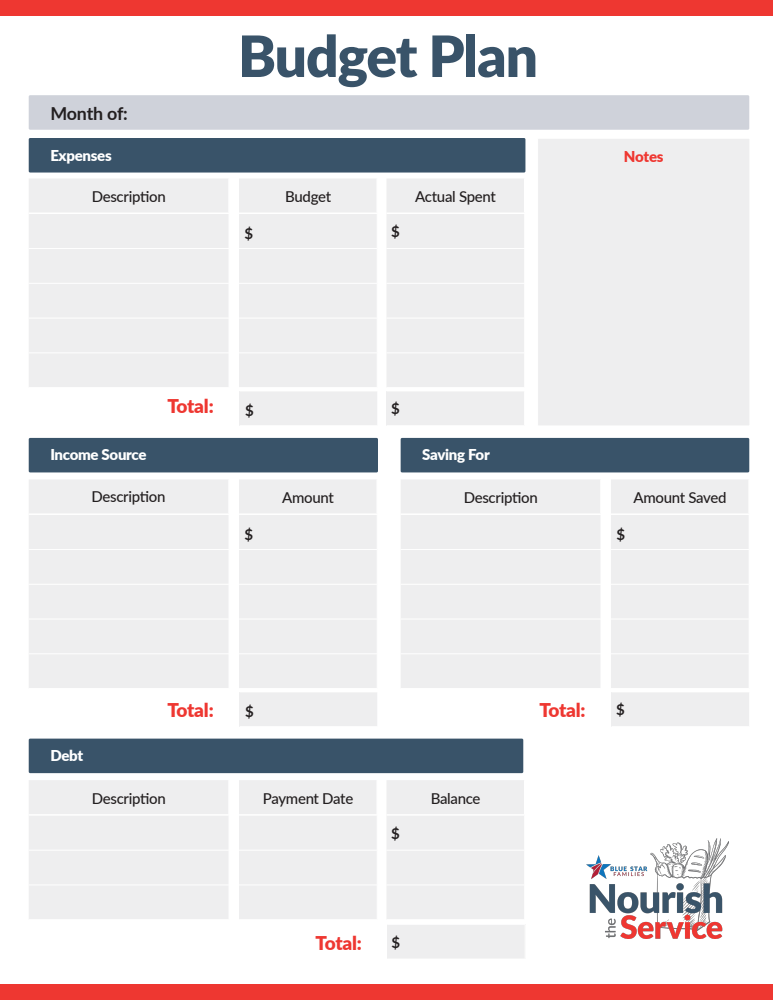
<style>
.page{position:relative;width:773px;height:1000px;background:#fff}
.page>*{position:absolute;margin:0;border:0;box-sizing:border-box;transform-origin:0 0}
.t1{font:900 57px "Lato";letter-spacing:-.02em;color:#395369}
.t2{font:900 19px "Lato";letter-spacing:-.015em;color:#ee3731}
.t3{font:700 17.85px "Lato";letter-spacing:-.015em;color:#231f20}
.t4{font:500 15px "Lato";letter-spacing:-.02em;color:#231f20}
.t5{font:900 15px "Lato";letter-spacing:-.02em;color:#fff}
.t6{font:700 15px "Lato";color:#231f20}
.t7{font:900 15px "Lato";letter-spacing:-.02em;color:#ee3731}
</style>
<div class="page">
<div style="left:29px;top:438px;width:349px;height:34px;background:#395369"></div>
<div style="left:29px;top:739px;width:494px;height:34px;background:#395369"></div>
<div style="left:400px;top:438px;width:349px;height:34px;background:#395369"></div>
<div style="left:29px;top:138px;width:496px;height:35px;background:#395369"></div>
<div style="left:29px;top:95px;width:720px;height:35px;background:#cfd2da"></div>
<div style="left:0;top:0;width:772px;height:16px;background:#ee3731"></div>
<div style="left:0;top:984px;width:772px;height:16px;background:#ee3731"></div>
<div style="left:29px;top:179px;width:199px;height:208px;background:#eeeeef"></div>
<hr style="left:29px;top:248px;width:200px;height:1px;background:#fff">
<hr style="left:29px;top:283px;width:200px;height:1px;background:#fff">
<hr style="left:29px;top:318px;width:200px;height:1px;background:#fff">
<hr style="left:29px;top:353px;width:200px;height:1px;background:#fff">
<hr style="left:29px;top:213px;width:201px;height:1px;background:#fff">
<div style="left:29px;top:480px;width:199px;height:208px;background:#eeeeef"></div>
<hr style="left:29px;top:549px;width:200px;height:1px;background:#fff">
<hr style="left:29px;top:584px;width:200px;height:1px;background:#fff">
<hr style="left:29px;top:619px;width:200px;height:1px;background:#fff">
<hr style="left:29px;top:654px;width:200px;height:1px;background:#fff">
<hr style="left:29px;top:513px;width:201px;height:2px;background:#fff">
<div style="left:29px;top:780px;width:199px;height:139px;background:#eeeeef"></div>
<hr style="left:29px;top:850px;width:200px;height:1px;background:#fff">
<hr style="left:29px;top:885px;width:200px;height:1px;background:#fff">
<hr style="left:29px;top:814px;width:201px;height:2px;background:#fff">
<div style="left:401px;top:480px;width:199px;height:208px;background:#eeeeef"></div>
<hr style="left:400px;top:549px;width:201px;height:1px;background:#fff">
<hr style="left:400px;top:584px;width:201px;height:1px;background:#fff">
<hr style="left:400px;top:619px;width:201px;height:1px;background:#fff">
<hr style="left:400px;top:654px;width:201px;height:1px;background:#fff">
<hr style="left:400px;top:513px;width:201px;height:2px;background:#fff">
<div style="left:239px;top:179px;width:138px;height:208px;background:#eeeeef"></div>
<hr style="left:239px;top:248px;width:138px;height:1px;background:#fff">
<hr style="left:239px;top:283px;width:138px;height:1px;background:#fff">
<hr style="left:239px;top:318px;width:138px;height:1px;background:#fff">
<hr style="left:239px;top:353px;width:138px;height:1px;background:#fff">
<hr style="left:376px;top:179px;width:2px;height:34px;background:#fff">
<hr style="left:239px;top:213px;width:139px;height:1px;background:#fff">
<div style="left:239px;top:480px;width:138px;height:208px;background:#eeeeef"></div>
<hr style="left:239px;top:549px;width:138px;height:1px;background:#fff">
<hr style="left:239px;top:584px;width:138px;height:1px;background:#fff">
<hr style="left:239px;top:619px;width:138px;height:1px;background:#fff">
<hr style="left:239px;top:654px;width:138px;height:1px;background:#fff">
<hr style="left:376px;top:479px;width:2px;height:34px;background:#fff">
<hr style="left:239px;top:513px;width:139px;height:2px;background:#fff">
<div style="left:239px;top:780px;width:138px;height:139px;background:#eeeeef"></div>
<hr style="left:239px;top:850px;width:138px;height:1px;background:#fff">
<hr style="left:239px;top:885px;width:138px;height:1px;background:#fff">
<hr style="left:376px;top:780px;width:2px;height:34px;background:#fff">
<hr style="left:239px;top:814px;width:139px;height:2px;background:#fff">
<div style="left:387px;top:780px;width:137px;height:139px;background:#eeeeef"></div>
<hr style="left:386px;top:850px;width:139px;height:1px;background:#fff">
<hr style="left:386px;top:885px;width:139px;height:1px;background:#fff">
<hr style="left:386px;top:814px;width:139px;height:2px;background:#fff">
<div style="left:611px;top:480px;width:137px;height:208px;background:#eeeeef"></div>
<hr style="left:611px;top:549px;width:138px;height:1px;background:#fff">
<hr style="left:611px;top:584px;width:138px;height:1px;background:#fff">
<hr style="left:611px;top:619px;width:138px;height:1px;background:#fff">
<hr style="left:611px;top:654px;width:138px;height:1px;background:#fff">
<hr style="left:611px;top:513px;width:138px;height:2px;background:#fff">
<div style="left:240px;top:391px;width:138px;height:35px;background:#eeeeef"></div>
<hr style="left:240px;top:391px;width:138px;height:1px;background:#fff">
<hr style="left:377px;top:391px;width:1px;height:34px;background:#fff">
<hr style="left:240px;top:425px;width:138px;height:1px;background:#fff">
<div style="left:240px;top:692px;width:138px;height:35px;background:#eeeeef"></div>
<hr style="left:240px;top:692px;width:138px;height:1px;background:#fff">
<hr style="left:377px;top:692px;width:1px;height:34px;background:#fff">
<hr style="left:240px;top:726px;width:138px;height:1px;background:#fff">
<div style="left:387px;top:924px;width:138px;height:35px;background:#eeeeef"></div>
<hr style="left:387px;top:924px;width:138px;height:1px;background:#fff">
<div style="left:611px;top:692px;width:138px;height:35px;background:#eeeeef"></div>
<hr style="left:611px;top:692px;width:138px;height:1px;background:#fff">
<hr style="left:611px;top:726px;width:138px;height:1px;background:#fff">
<div style="left:386px;top:391px;width:138px;height:35px;background:#eeeeef"></div>
<hr style="left:386px;top:391px;width:138px;height:1px;background:#fff">
<hr style="left:386px;top:425px;width:138px;height:1px;background:#fff">
<div style="left:387px;top:179px;width:137px;height:208px;background:#eeeeef"></div>
<hr style="left:386px;top:248px;width:139px;height:1px;background:#fff">
<hr style="left:386px;top:283px;width:139px;height:1px;background:#fff">
<hr style="left:386px;top:318px;width:139px;height:1px;background:#fff">
<hr style="left:386px;top:353px;width:139px;height:1px;background:#fff">
<hr style="left:386px;top:213px;width:139px;height:1px;background:#fff">
<div style="left:537px;top:138px;width:213px;height:288px;background:#eeeeef;border:1px solid #fff"></div>
<img style="left:586px;top:838px;width:142px;height:101px">
<p class="t1" style="left:238px;top:13px;width:301px">Budget Plan</p>
<p class="t3" style="left:50px;top:100px;width:79px">Month of:</p>
<p class="t5" style="left:50px;top:144px;width:63px">Expenses</p>
<p class="t7" style="left:623px;top:145px;width:41px">Notes</p>
<p class="t4" style="left:92px;top:186px;width:75px">Description</p>
<p class="t4" style="left:285px;top:186px;width:47px">Budget</p>
<p class="t4" style="left:415px;top:186px;width:82px">Actual Spent</p>
<p class="t6" style="left:244px;top:223px;width:10px">$</p>
<p class="t6" style="left:391px;top:221px;width:10px">$</p>
<p class="t2" style="left:167px;top:392px;width:48px">Total:</p>
<p class="t6" style="left:245px;top:400px;width:10px">$</p>
<p class="t6" style="left:391px;top:398px;width:10px">$</p>
<p class="t5" style="left:50px;top:443px;width:98px">Income Source</p>
<p class="t5" style="left:422px;top:443px;width:69px">Saving For</p>
<p class="t4" style="left:91px;top:486px;width:75px">Description</p>
<p class="t4" style="left:282px;top:487px;width:53px">Amount</p>
<p class="t4" style="left:463px;top:487px;width:75px">Description</p>
<p class="t4" style="left:633px;top:487px;width:95px">Amount Saved</p>
<p class="t6" style="left:244px;top:523px;width:10px">$</p>
<p class="t6" style="left:616px;top:523px;width:10px">$</p>
<p class="t2" style="left:167px;top:696px;width:48px">Total:</p>
<p class="t5" style="left:50px;top:744px;width:34px">Debt</p>
<p class="t4" style="left:92px;top:787px;width:75px">Description</p>
<p class="t6" style="left:245px;top:701px;width:10px">$</p>
<p class="t4" style="left:263px;top:787px;width:92px">Payment Date</p>
<p class="t4" style="left:430px;top:787px;width:51px">Balance</p>
<p class="t6" style="left:391px;top:822px;width:10px">$</p>
<p class="t2" style="left:315px;top:929px;width:48px">Total:</p>
<p class="t6" style="left:391px;top:931px;width:10px">$</p>
<p class="t2" style="left:539px;top:696px;width:48px">Total:</p>
<p class="t6" style="left:616px;top:699px;width:10px">$</p>
</div>
